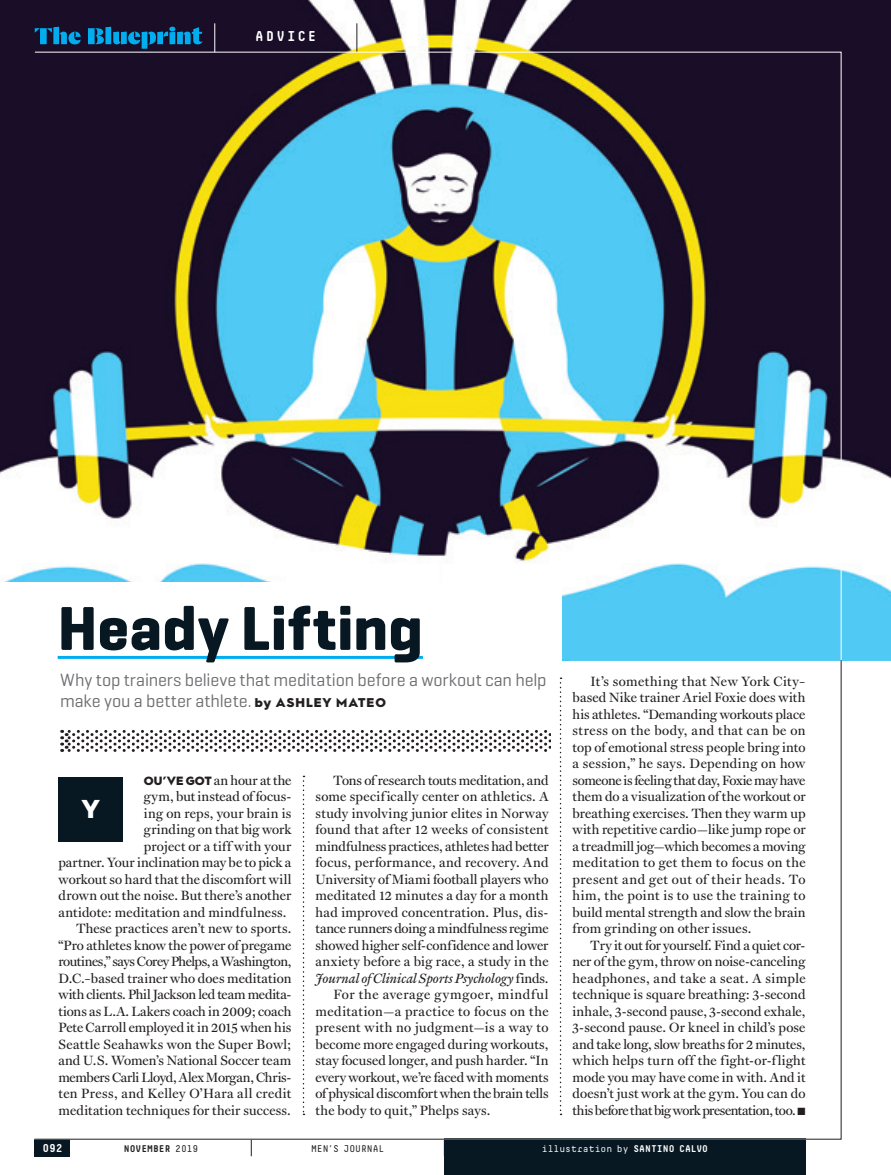
<style>
.page{position:relative;width:891px;height:1175px;background:#fff}
.page>*{position:absolute;margin:0;border:0;box-sizing:border-box;transform-origin:0 0}
.t1{font:700 63px "Geogrotesque";letter-spacing:.005em;color:#071822}
.t2{font:900 25.95px "Hurme Geometric Sans 2";color:#fff}
.t3{font:18px/21px "Geogrotesque";color:#6c6d70}
.t4{font:700 14.25px "Decima Mono Round";letter-spacing:.14em;color:#fff}
.t5{font:13.5px/16.5px "MJ Vincent Text";letter-spacing:.01em;color:#231f20;text-align:justify}
.t6{font:13.5px "MJ Vincent Text";letter-spacing:-.01em;color:#231f20}
.t7{font:13.5px "MJ Vincent Text";letter-spacing:.03em;color:#231f20}
.t8{font:italic 13.5px "MJ Vincent Text";letter-spacing:.005em;color:#231f20}
.t9{font:13.5px "MJ Vincent Text";letter-spacing:-.03em;color:#231f20}
.t10{font:13.5px "MJ Vincent Text";letter-spacing:-.015em;color:#231f20}
.t11{font:13.5px "MJ Vincent Text";letter-spacing:.035em;color:#231f20}
.t12{font:13.5px "MJ Vincent Text";letter-spacing:.04em;color:#231f20}
.t13{font:13.5px "MJ Vincent Text";letter-spacing:.05em;color:#231f20}
.t14{font:700 11.4px "Decima Mono Round";color:#fff}
.t15{font:9.75px "Decima Mono Round";color:#fff}
.t16{font:700 9.75px "Decima Mono Round";color:#231f20}
.t17{font:9.75px "Decima Mono Round";color:#231f20}
.s1{font-family:"Hurme Geometric Sans 2";font-weight:900;font-size:12.75px;color:#231f20}
.s2{font-family:"Hurme Geometric Sans 1";font-weight:900;font-size:12px}
.s3{font-style:normal}
.s4{font-weight:400}
.s5{font-weight:700}
</style>
<div class="page">
<img style="left:0;top:0;width:891px;height:660px">
<div style="left:0;top:582px;width:561px;height:171px;background:#fff"></div>
<hr style="left:58px;top:656px;width:365px;height:3px;background:#00aeef">
<div style="left:34px;top:1139px;width:36px;height:17px;background:#071822"></div>
<svg style="left:251px;top:1139px;width:1px;height:17px"></svg>
<div style="left:444px;top:1138px;width:362px;height:36px;background:#071822"></div>
<svg style="left:35px;top:27px;width:167px;height:22px;background:#0e4f7a"></svg>
<svg style="left:357px;top:23px;width:1px;height:29px"></svg>
<svg style="left:214px;top:23px;width:1px;height:29px"></svg>
<svg style="left:34px;top:659px;width:808px;height:480px"></svg>
<p class="t4" style="left:255px;top:27px;width:63px">ADVICE</p>
<h1 class="t1" style="left:58px;top:589px;width:367px">Heady Lifting</h1>
<h3 class="t3" style="left:60px;top:668px;width:488px">Why top trainers believe that meditation before a workout can help make you a better athlete. <span class="s1">by ASHLEY MATEO</span></h3>
<p class="t5" style="left:144px;top:772px;width:149px"><span class="s2">OU’VE GOT</span> an hour at the</p>
<p class="t5" style="left:144px;top:788px;width:149px">gym, but instead of focus-</p>
<p class="t5" style="left:144px;top:805px;width:149px">ing on reps, your brain is</p>
<p class="t5" style="left:144px;top:821px;width:149px">grinding on that big work</p>
<p class="t5" style="left:144px;top:838px;width:149px">project or a tiff with your</p>
<p class="t5" style="left:59px;top:854px;width:234px">partner. Your inclination may be to pick a</p>
<p class="t5" style="left:59px;top:871px;width:234px">workout so hard that the discomfort will</p>
<p class="t5" style="left:59px;top:887px;width:234px">drown out the noise. But there’s another</p>
<p class="t5" style="left:59px;top:904px;width:230px">antidote: meditation and mindfulness.</p>
<p class="t5" style="left:76px;top:920px;width:216px">These practices aren’t new to sports.</p>
<p class="t5" style="left:59px;top:937px;width:234px">“Pro athletes know the power of pregame</p>
<p class="t9" style="left:59px;top:953px;width:234px">routines,” says Corey Phelps, a Washington,</p>
<p class="t5" style="left:59px;top:970px;width:234px">D.C.–based trainer who does meditation</p>
<p class="t6" style="left:59px;top:986px;width:234px">with clients. Phil Jackson led team medita-</p>
<p class="t5" style="left:59px;top:1003px;width:234px">tions as L.A. Lakers coach in 2009; coach</p>
<p class="t5" style="left:59px;top:1019px;width:234px">Pete Carroll employed it in 2015 when his</p>
<p class="t5" style="left:59px;top:1036px;width:234px">Seattle Seahawks won the Super Bowl;</p>
<p class="t5" style="left:59px;top:1052px;width:234px">and U.S. Women’s National Soccer team</p>
<p class="t10" style="left:59px;top:1069px;width:234px">members Carli Lloyd, Alex Morgan, Chris-</p>
<p class="t11" style="left:59px;top:1085px;width:234px">ten Press, and Kelley O’Hara all credit</p>
<p class="t5" style="left:59px;top:1102px;width:234px">meditation techniques for their success.</p>
<h2 class="t2" style="left:82px;top:791px;width:20px">Y</h2>
<p class="t6" style="left:334px;top:772px;width:216px">Tons of research touts meditation, and</p>
<p class="t5" style="left:316px;top:788px;width:234px">some specifically center on athletics. A</p>
<p class="t5" style="left:316px;top:805px;width:234px">study involving junior elites in Norway</p>
<p class="t5" style="left:316px;top:821px;width:234px">found that after 12 weeks of consistent</p>
<p class="t5" style="left:316px;top:838px;width:234px">mindfulness practices, athletes had better</p>
<p class="t7" style="left:316px;top:854px;width:234px">focus, performance, and recovery. And</p>
<p class="t5" style="left:316px;top:871px;width:234px">University of Miami football players who</p>
<p class="t5" style="left:316px;top:887px;width:234px">meditated 12 minutes a day for a month</p>
<p class="t5" style="left:316px;top:904px;width:234px">had improved concentration. Plus, dis-</p>
<p class="t6" style="left:316px;top:920px;width:234px">tance runners doing a mindfulness regime</p>
<p class="t5" style="left:316px;top:937px;width:234px">showed higher self-confidence and lower</p>
<p class="t5" style="left:316px;top:953px;width:234px">anxiety before a big race, a study in the</p>
<p class="t8" style="left:316px;top:970px;width:234px">Journal of Clinical Sports Psychology <span class="s3">finds.</span></p>
<p class="t13" style="left:334px;top:986px;width:216px">For the average gymgoer, mindful</p>
<p class="t12" style="left:316px;top:1003px;width:234px">meditation—a practice to focus on the</p>
<p class="t7" style="left:316px;top:1019px;width:234px">present with no judgment—is a way to</p>
<p class="t5" style="left:316px;top:1036px;width:234px">become more engaged during workouts,</p>
<p class="t5" style="left:316px;top:1052px;width:234px">stay focused longer, and push harder. “In</p>
<p class="t6" style="left:316px;top:1069px;width:234px">every workout, we’re faced with moments</p>
<p class="t6" style="left:316px;top:1085px;width:234px">of physical discomfort when the brain tells</p>
<p class="t5" style="left:316px;top:1102px;width:177px">the body to quit,” Phelps says.</p>
<p class="t5" style="left:573px;top:673px;width:234px;text-indent:18px">It’s something that New York City– based Nike trainer Ariel Foxie does with his athletes. “Demanding workouts place stress on the body, and that can be on top of emotional stress people bring into a session,” he says. Depending on how someone is feeling that day, Foxie may have them do a visualization of the workout or breathing exercises. Then they warm up with repetitive cardio—like jump rope or a treadmill jog—which becomes a moving meditation to get them to focus on the present and get out of their heads. To him, the point is to use the training to build mental strength and slow the brain from grinding on other issues.</p>
<p class="t5" style="left:573px;top:937px;width:234px;text-indent:18px">Try it out for yourself. Find a quiet cor&shy;ner of the gym, throw on noise-canceling headphones, and take a seat. A simple technique is square breathing: 3-second inhale, 3-second pause, 3-second exhale, 3-second pause. Or kneel in child’s pose and take long, slow breaths for 2 minutes, which helps turn off the fight-or-flight mode you may have come in with. And it doesn’t just work at the gym. You can do this before that big work presentation, too. ■</p>
<p class="t14" style="left:42px;top:1141px;width:22px">092</p>
<p class="t16" style="left:124px;top:1142px;width:76px">NOVEMBER <span class="s4">2019</span></p>
<p class="t17" style="left:311px;top:1142px;width:75px">MEN’S JOURNAL</p>
<p class="t15" style="left:542px;top:1142px;width:168px">illustration by <span class="s5">SANTINO CALVO</span></p>
</div>
